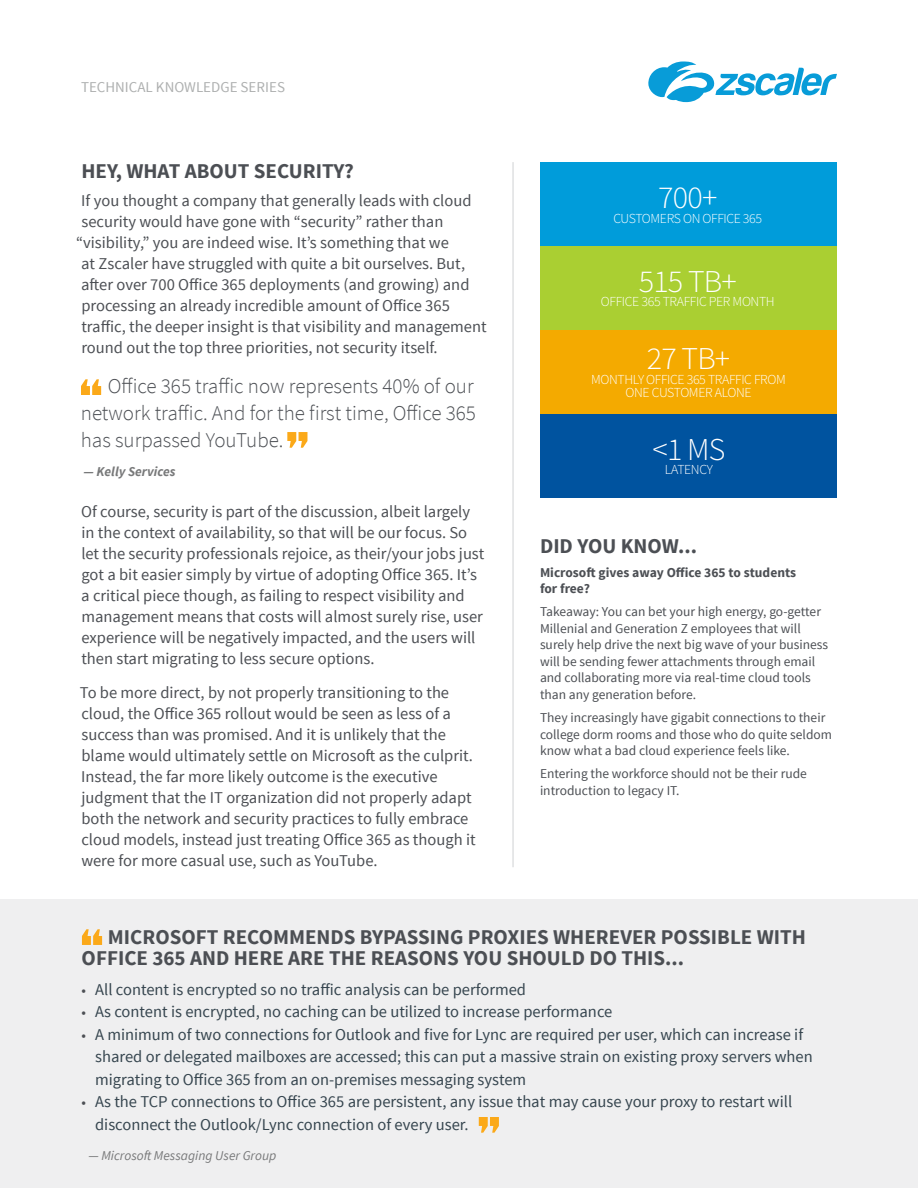
<style>
.page{position:relative;width:918px;height:1188px;background:#fff}
.page>*{position:absolute;margin:0;border:0;box-sizing:border-box;transform-origin:0 0}
.t1{font:300 31.8px "Source Sans Pro";letter-spacing:-.025em;color:#fff}
.t2{font:700 21px/21px "Source Sans Pro";color:#4c4f54}
.t3{font:300 21px/27px "Source Sans Pro";color:#4c4f54;text-align:justify}
.t4{font:16.5px/21px "Source Sans Pro";color:#4c4f54}
.t5{font:16.5px/22.5px "Source Sans Pro";color:#36454f}
.t6{font:15px "Source Sans Pro";color:#aeb0b0}
.t7{font:300 13.8px/12.8px "Source Sans Pro";letter-spacing:-.025em;color:#fff;text-align:center}
.t8{font:13.5px/16.5px "Source Sans Pro";color:#4c4f54}
.t9{font:700 13.5px/16.5px "Source Sans Pro";color:#4c4f54}
.t10{font:italic 13.5px "Source Sans Pro";color:#78797a}
.t11{font:italic 700 13.5px "Source Sans Pro";color:#78797a}
.s1{font-size:15px;color:#4c4f54}
</style>
<div class="page">
<svg style="left:648px;top:62px;width:189px;height:40px"></svg>
<div style="left:0;top:900px;width:918px;height:288px;background:#efeff0"></div>
<svg style="left:81px;top:379px;width:20px;height:16px"></svg>
<svg style="left:287px;top:432px;width:20px;height:16px"></svg>
<div style="left:540px;top:246px;width:297px;height:84px;background:#aacf32"></div>
<div style="left:540px;top:414px;width:297px;height:84px;background:#00539f"></div>
<div style="left:540px;top:162px;width:297px;height:84px;background:#009cda"></div>
<div style="left:540px;top:330px;width:297px;height:84px;background:#f4aa00"></div>
<hr style="left:513px;top:162px;width:1px;height:705px;background:#d0d1d3">
<svg style="left:82px;top:929px;width:20px;height:16px"></svg>
<svg style="left:479px;top:1117px;width:20px;height:16px"></svg>
<p class="t6" style="left:81px;top:77px;width:206px">TECHNICAL KNOWLEDGE SERIES</p>
<p class="t2" style="left:81px;top:161px;width:274px">HEY, WHAT ABOUT SECURITY?</p>
<p class="t4" style="left:81px;top:190px;width:392px">If you thought a company that generally leads with cloud</p>
<p class="t4" style="left:82px;top:211px;width:363px">security would have gone with “security” rather than</p>
<p class="t4" style="left:76px;top:232px;width:374px">“visibility,” you are indeed wise. It’s something that we</p>
<p class="t4" style="left:81px;top:253px;width:385px">at Zscaler have struggled with quite a bit ourselves. But,</p>
<p class="t4" style="left:81px;top:274px;width:390px">after over 700 Office 365 deployments (and growing) and</p>
<p class="t4" style="left:81px;top:295px;width:370px">processing an already incredible amount of Office 365</p>
<p class="t4" style="left:81px;top:316px;width:407px">traffic, the deeper insight is that visibility and management</p>
<p class="t4" style="left:81px;top:337px;width:358px">round out the top three priorities, not security itself.</p>
<p class="t3" style="left:81px;top:373px;width:397px;text-indent:27px">Office 365 traffic now represents 40% of our network traffic. And for the first time, Office 365 has surpassed YouTube.</p>
<p class="t11" style="left:83px;top:463px;width:94px">— Kelly Services</p>
<p class="t4" style="left:81px;top:501px;width:405px">Of course, security is part of the discussion, albeit largely in the context of availability, so that will be our focus. So let the security professionals rejoice, as their/your jobs just got a bit easier simply by virtue of adopting Office 365. It’s a critical piece though, as failing to respect visibility and management means that costs will almost surely rise, user experience will be negatively impacted, and the users will then start migrating to less secure options.</p>
<p class="t4" style="left:80px;top:683px;width:397px">To be more direct, by not properly transitioning to the cloud, the Office 365 rollout would be seen as less of a success than was promised. And it is unlikely that the blame would ultimately settle on Microsoft as the culprit.<br>Instead, the far more likely outcome is the executive judgment that the IT organization did not properly adapt both the network and security practices to fully embrace cloud models, instead just treating Office 365 as though it were for more casual use, such as YouTube.</p>
<h1 class="t1" style="left:658px;top:178px;width:61px">700+</h1>
<p class="t7" style="left:613px;top:212px;width:150px">CUSTOMERS ON OFFICE 365</p>
<h1 class="t1" style="left:639px;top:262px;width:100px">515 TB+</h1>
<p class="t7" style="left:601px;top:296px;width:175px">OFFICE 365 TRAFFIC PER MONTH</p>
<h1 class="t1" style="left:647px;top:339px;width:85px">27 TB+</h1>
<p class="t7" style="left:591px;top:373px;width:196px">MONTHLY OFFICE 365 TRAFFIC FROM<br>ONE CUSTOMER ALONE</p>
<h1 class="t1" style="left:652px;top:430px;width:74px">&lt;1 MS</h1>
<p class="t7" style="left:665px;top:464px;width:49px">LATENCY</p>
<p class="t2" style="left:540px;top:537px;width:159px">DID YOU KNOW...</p>
<p class="t9" style="left:540px;top:564px;width:258px">Microsoft gives away Office 365 to students for free?</p>
<p class="t8" style="left:540px;top:604px;width:290px">Takeaway: You can bet your high energy, go-getter Millenial and Generation Z employees that will surely help drive the next big wave of your business will be sending fewer attachments through email and collaborating more via real-time cloud tools than any generation before.</p>
<p class="t8" style="left:540px;top:710px;width:294px">They increasingly have gigabit connections to their college dorm rooms and those who do quite seldom know what a bad cloud experience feels like.</p>
<p class="t8" style="left:540px;top:766px;width:268px">Entering the workforce should not be their rude introduction to legacy IT.</p>
<p class="t2" style="left:82px;top:928px;width:726px;text-indent:26px">MICROSOFT RECOMMENDS BYPASSING PROXIES WHEREVER POSSIBLE WITH<br>OFFICE 365 AND HERE ARE THE REASONS YOU SHOULD DO THIS...</p>
<p class="t5" style="left:82px;top:978px;width:446px"><span class="s1">•</span> All content is encrypted so no traffic analysis can be performed</p>
<p class="t5" style="left:82px;top:1001px;width:532px"><span class="s1">•</span> As content is encrypted, no caching can be utilized to increase performance</p>
<p class="t5" style="left:95px;top:1023px;width:719px;text-indent:-14px"><span class="s1">•</span> A minimum of two connections for Outlook and five for Lync are required per user, which can increase if shared or delegated mailboxes are accessed; this can put a massive strain on existing proxy servers when migrating to Office 365 from an on-premises messaging system</p>
<p class="t5" style="left:95px;top:1091px;width:699px;text-indent:-14px"><span class="s1">•</span> As the TCP connections to Office 365 are persistent, any issue that may cause your proxy to restart will disconnect the Outlook/Lync connection of every user.</p>
<p class="t10" style="left:88px;top:1147px;width:190px">— Microsoft Messaging User Group</p>
</div>
